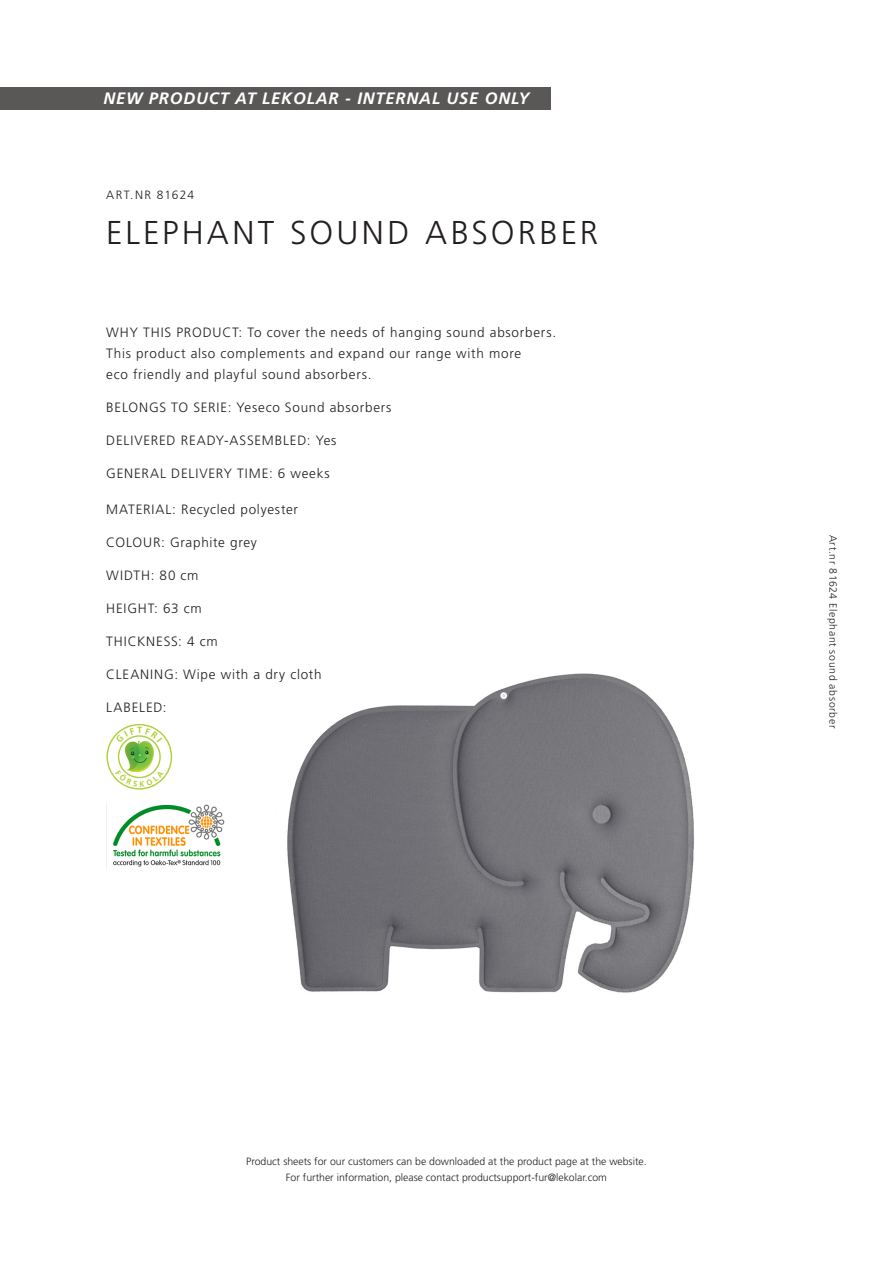
<style>
.page{position:relative;width:893px;height:1263px;background:#fff}
.page>*{position:absolute;margin:0;border:0;box-sizing:border-box;transform-origin:0 0}
.t1{font:300 33px "Frutiger LT";letter-spacing:.095em;color:#231f20}
.t2{font:italic 700 16.5px "Frutiger LT";letter-spacing:.05em;color:#fff}
.t3{font:300 13.5px/21px "Frutiger LT";letter-spacing:.055em;color:#231f20}
.t4{font:300 12px "Frutiger LT";letter-spacing:.1em;color:#231f20}
.t5{font:300 10.5px/16.5px "Frutiger LT";color:#231f20;text-align:center}
.t6{font:300 10.5px "Frutiger LT";letter-spacing:.06em;color:#231f20}
</style>
<div class="page">
<img style="left:287px;top:673px;width:407px;height:320px">
<img style="left:106px;top:803px;width:119px;height:66px">
<div style="left:0;top:87px;width:550px;height:23px;background:#5a5757"></div>
<svg style="left:107px;top:724px;width:65px;height:65px"></svg>
<p class="t2" style="left:103px;top:89px;width:428px">NEW PRODUCT AT LEKOLAR - INTERNAL USE ONLY</p>
<p class="t4" style="left:106px;top:188px;width:89px">ART.NR 81624</p>
<p class="t1" style="left:106px;top:214px;width:493px">ELEPHANT SOUND ABSORBER</p>
<p class="t3" style="left:106px;top:322px;width:451px">WHY THIS PRODUCT: To cover the needs of hanging sound absorbers.<br>This product also complements and expand our range with more<br>eco friendly and playful sound absorbers.</p>
<p class="t3" style="left:106px;top:397px;width:287px">BELONGS TO SERIE: Yeseco Sound absorbers</p>
<p class="t3" style="left:106px;top:430px;width:232px">DELIVERED READY-ASSEMBLED: Yes</p>
<p class="t3" style="left:106px;top:463px;width:225px">GENERAL DELIVERY TIME: 6 weeks</p>
<p class="t3" style="left:106px;top:499px;width:193px">MATERIAL: Recycled polyester</p>
<p class="t3" style="left:106px;top:532px;width:152px">COLOUR: Graphite grey</p>
<p class="t3" style="left:106px;top:565px;width:94px">WIDTH: 80 cm</p>
<p class="t3" style="left:106px;top:598px;width:97px">HEIGHT: 63 cm</p>
<p class="t3" style="left:106px;top:631px;width:113px">THICKNESS: 4 cm</p>
<p class="t3" style="left:106px;top:664px;width:217px">CLEANING: Wipe with a dry cloth</p>
<p class="t3" style="left:106px;top:697px;width:62px">LABELED:</p>
<p class="t5" style="left:246px;top:1153px;width:402px">Product sheets for our customers can be downloaded at the product page at the website.<br>For further information, please contact productsupport-fur@lekolar.com</p>
<p class="t6" style="left:839px;top:535px;width:195px;rotate:90deg">Art.nr 81624 Elephant sound absorber</p>
</div>
